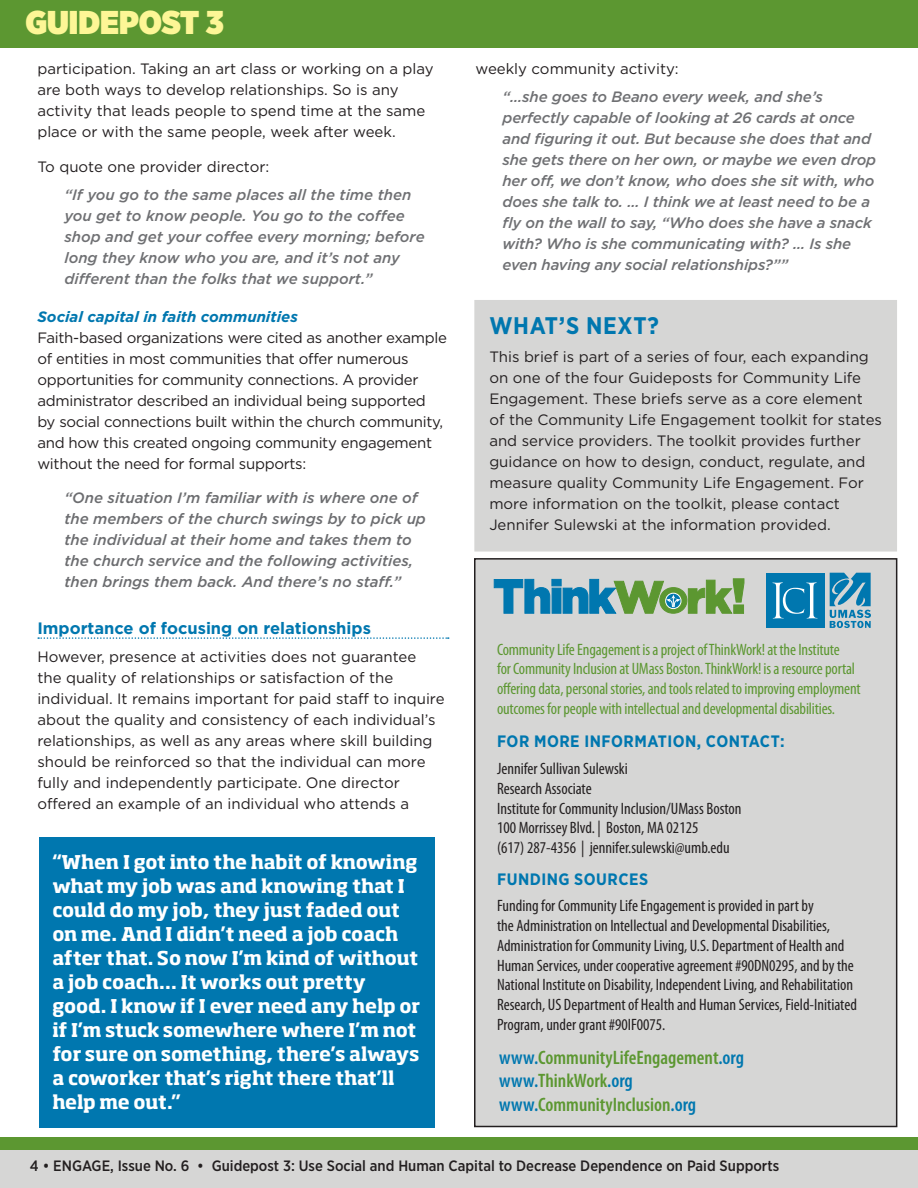
<style>
.page{position:relative;width:918px;height:1188px;background:#fff}
.page>*{position:absolute;margin:0;border:0;box-sizing:border-box;transform-origin:0 0}
.t1{font:900 33px "Gotham Narrow";color:#fdf696}
.t2{font:700 24px "Gotham Narrow";letter-spacing:.03em;color:#0077af}
.t3{font:600 condensed 19.5px "Myriad Pro";color:#5c9731}
.t4{font:700 18.75px/24px "Soho Pro";letter-spacing:-.02em;color:#fff}
.text{font:condensed 16.5px/19.8px "Myriad Pro";color:#231f20}
.text-2{font:condensed 16.5px/19.8px "Myriad Pro";letter-spacing:-.01em;color:#5c9731}
.t5{font:700 16.5px "Gotham Narrow";letter-spacing:.03em;color:#0077af}
.t6{font:700 16.5px "Gotham HTF";color:#0077af}
.text-3{font:15px/21px "Gotham HTF";color:#231f20}
.quote{font:italic 500 15px/21px "Gotham HTF";letter-spacing:-.01em;color:#6f7073}
.text_before_quote{font:15px/21px "Gotham HTF";color:#231f20}
.text-4{font:15px/21px "Gotham HTF";letter-spacing:-.02em;color:#231f20}
.quote-2{font:italic 500 15px/21px "Gotham HTF";color:#6c6d70}
.t7{font:500 15px "Gotham Narrow";color:#231f20}
.h3_smaller{font:italic 700 15px "Gotham HTF";color:#0077af}
.s1{color:#0077af}
</style>
<div class="page">
<div style="left:0;top:1141px;width:918px;height:47px;background:#d6d6d5"></div>
<div style="left:0;top:1138px;width:918px;height:12px;background:#5c9731"></div>
<div style="left:0;top:0;width:918px;height:48px;background:#5c9731"></div>
<div style="left:39px;top:837px;width:396px;height:290px;background:#0077af"></div>
<svg style="left:38px;top:637px;width:411px;height:2px"></svg>
<div style="left:475px;top:301px;width:421px;height:250px;background:#d6d6d5"></div>
<div style="left:474px;top:300px;width:423px;height:252px;border:2px solid #d6d6d5"></div>
<div style="left:475px;top:559px;width:422px;height:567px;background:#d6d6d5"></div>
<div style="left:474px;top:558px;width:423px;height:569px;border:2px solid #231f20"></div>
<svg style="left:494px;top:579px;width:250px;height:35px"></svg>
<svg style="left:830px;top:573px;width:41px;height:55px"></svg>
<div style="left:766px;top:573px;width:58px;height:55px;background:#0077af"></div>
<svg style="left:772px;top:582px;width:45px;height:36px"></svg>
<h1 class="t1" style="left:25px;top:0;width:200px">GUIDEPOST 3</h1>
<p class="text-3" style="left:37px;top:58px;width:398px">participation. Taking an art class or working on a play are both ways to develop relationships. So is any activity that leads people to spend time at the same place or with the same people, week after week.</p>
<p class="text_before_quote" style="left:37px;top:156px;width:234px">To quote one provider director:</p>
<p class="quote" style="left:64px;top:184px;width:362px">“If you go to the same places all the time then you get to know people. You go to the coffee shop and get your coffee every morning; before long they know who you are, and it’s not any different than the folks that we support.”</p>
<p class="h3_smaller" style="left:37px;top:308px;width:262px">Social capital in faith communities</p>
<p class="text-4" style="left:37px;top:327px;width:411px">Faith-based organizations were cited as another example of entities in most communities that offer numerous opportunities for community connections. A provider administrator described an individual being supported by social connections built within the church community, and how this created ongoing community engagement without the need for formal supports:</p>
<p class="quote-2" style="left:64px;top:487px;width:363px">“One situation I’m familiar with is where one of the members of the church swings by to pick up the individual at their home and takes them to the church service and the following activities, then brings them back. And there’s no staff.”</p>
<h3 class="t6" style="left:37px;top:619px;width:335px">Importance of focusing on relationships</h3>
<p class="text_before_quote" style="left:37px;top:646px;width:409px">However, presence at activities does not guarantee<br>the quality of relationships or satisfaction of the individual. It remains important for paid staff to inquire about the quality and consistency of each individual’s relationships, as well as any areas where skill building should be reinforced so that the individual can more fully and independently participate. One director offered an example of an individual who attends a</p>
<p class="t4" style="left:52px;top:849px;width:370px">“When I got into the habit of knowing what my job was and knowing that I could do my job, they just faded out on me. And I didn’t need a job coach after that. So now I’m kind of without a job coach… It works out pretty good. I know if I ever need any help or if I’m stuck somewhere where I’m not for sure on something, there’s always a coworker that’s right there that’ll help me out.”</p>
<p class="text_before_quote" style="left:476px;top:58px;width:205px">weekly community activity:</p>
<p class="quote" style="left:502px;top:86px;width:375px">“…she goes to Beano every week, and she’s perfectly capable of looking at 26 cards at once and figuring it out. But because she does that and she gets there on her own, or maybe we even drop her off, we don’t know, who does she sit with, who does she talk to. … I think we at least need to be a fly on the wall to say, “Who does she have a snack with? Who is she communicating with? … Is she even having any social relationships?””</p>
<h1 class="t2" style="left:489px;top:310px;width:171px">WHAT’S NEXT?</h1>
<p class="text-3" style="left:489px;top:346px;width:394px">This brief is part of a series of four, each expanding on one of the four Guideposts for Community Life Engagement. These briefs serve as a core element<br>of the Community Life Engagement toolkit for states and service providers. The toolkit provides further guidance on how to design, conduct, regulate, and measure quality Community Life Engagement. For more information on the toolkit, please contact Jennifer Sulewski at the information provided.</p>
<p class="text-2" style="left:497px;top:640px;width:365px">Community Life Engagement is a project of ThinkWork! at the Institute<br>for Community Inclusion at UMass Boston. ThinkWork! is a resource portal offering data, personal stories, and tools related to improving employment outcomes for people with intellectual and developmental disabilities.</p>
<h1 class="t5" style="left:497px;top:731px;width:289px">FOR MORE INFORMATION, CONTACT:</h1>
<p class="text" style="left:497px;top:759px;width:132px">Jennifer Sullivan Sulewski</p>
<p class="text" style="left:497px;top:779px;width:96px">Research Associate</p>
<p class="text" style="left:497px;top:799px;width:246px">Institute for Community Inclusion/UMass Boston</p>
<p class="text" style="left:497px;top:818px;width:203px">100 Morrissey Blvd. | Boston, MA 02125</p>
<p class="text" style="left:497px;top:838px;width:234px">(617) 287-4356 | jennifer.sulewski@umb.edu</p>
<h1 class="t5" style="left:497px;top:868px;width:153px">FUNDING SOURCES</h1>
<p class="text" style="left:497px;top:896px;width:361px">Funding for Community Life Engagement is provided in part by<br>the Administration on Intellectual and Developmental Disabilities, Administration for Community Living, U.S. Department of Health and Human Services, under cooperative agreement #90DN0295, and by the National Institute on Disability, Independent Living, and Rehabilitation Research, US Department of Health and Human Services, Field-Initiated Program, under grant #90IF0075.</p>
<h1 class="t3" style="left:499px;top:1047px;width:246px"><span class="s1">www.</span>CommunityLifeEngagement<span class="s1">.org</span></h1>
<h1 class="t3" style="left:499px;top:1070px;width:135px"><span class="s1">www.</span>ThinkWork<span class="s1">.org</span></h1>
<h1 class="t3" style="left:499px;top:1093px;width:199px"><span class="s1">www.</span>CommunityInclusion<span class="s1">.org</span></h1>
<p class="t7" style="left:30px;top:1156px;width:751px">4 • ENGAGE, Issue No. 6 • Guidepost 3: Use Social and Human Capital to Decrease Dependence on Paid Supports</p>
</div>
